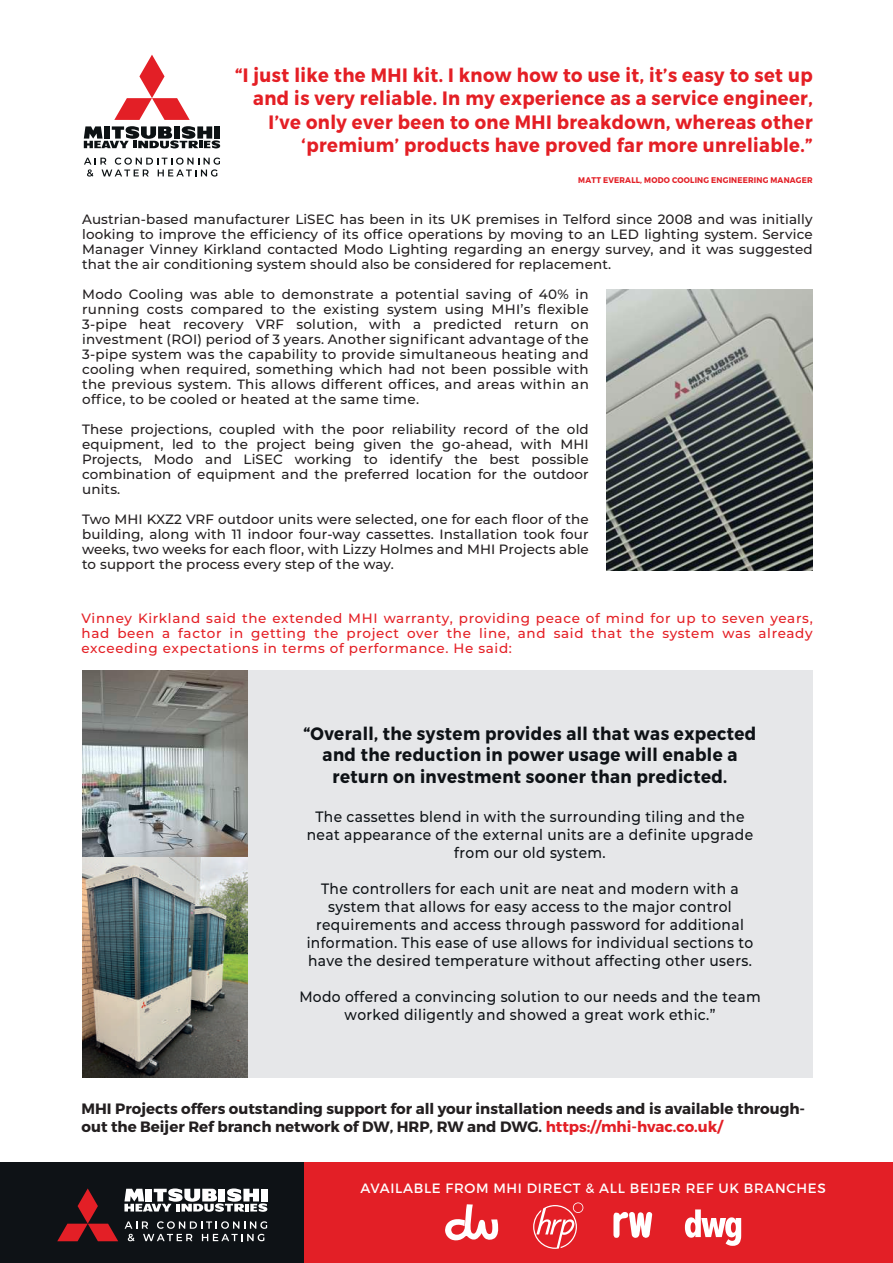
<style>
.page{position:relative;width:893px;height:1263px;background:#fff}
.page>*{position:absolute;margin:0;border:0;box-sizing:border-box;transform-origin:0 0}
.t1{font:700 19.35px/23.2px "Montserrat";letter-spacing:.025em;color:#e41f25;text-align:right;scale:.92 1}
.t2{font:700 18px/21.6px "Montserrat";letter-spacing:.025em;color:#0e1216;text-align:center;scale:.92 1}
.t3{font:500 15px/18px "Montserrat";letter-spacing:.025em;color:#0e1216;text-align:center;scale:.92 1}
.t4{font:700 15px/18px "Montserrat";color:#231f20}
.t5{font:500 13.5px/15px "Montserrat";letter-spacing:.01em;color:#231f20;text-align:justify}
.t6{font:500 13.5px/15px "Montserrat";letter-spacing:.05em;color:#e41f25;text-align:justify}
.t7{font:13.5px "Montserrat";letter-spacing:.05em;color:#fff}
.t8{font:700 8.25px "Montserrat";letter-spacing:.025em;color:#e31f26;scale:.92 1}
.s1{color:#e31f26}
</style>
<div class="page">
<svg style="left:84px;top:158px;width:136px;height:19px"></svg>
<svg style="left:84px;top:126px;width:136px;height:22px"></svg>
<svg style="left:114px;top:55px;width:76px;height:65px"></svg>
<div style="left:247px;top:670px;width:566px;height:407px;background:#e6e7e9"></div>
<div style="left:0;top:1163px;width:310px;height:100px;background:#0e1216"></div>
<svg style="left:125px;top:1221px;width:142px;height:20px"></svg>
<svg style="left:124px;top:1188px;width:143px;height:24px"></svg>
<svg style="left:57px;top:1188px;width:61px;height:53px"></svg>
<div style="left:305px;top:1163px;width:588px;height:100px;background:#e31f26"></div>
<svg style="left:533px;top:1202px;width:50px;height:47px"></svg>
<svg style="left:613px;top:1212px;width:40px;height:26px"></svg>
<svg style="left:685px;top:1209px;width:56px;height:37px"></svg>
<svg style="left:445px;top:1204px;width:53px;height:37px"></svg>
<img style="left:82px;top:670px;width:165px;height:187px">
<img style="left:606px;top:289px;width:207px;height:281px">
<img style="left:82px;top:857px;width:165px;height:220px">
<h1 class="t1" style="left:235px;top:64px;width:629px">“I just like the MHI kit. I know how to use it, it’s easy to set up and is very reliable. In my experience as a service engineer, I’ve only ever been to one MHI breakdown, whereas other ‘premium’ products have proved far more unreliable.”</h1>
<p class="t8" style="left:578px;top:174px;width:256px">MATT EVERALL, MODO COOLING ENGINEERING MANAGER</p>
<p class="t5" style="left:82px;top:212px;width:732px">Austrian-based manufacturer LiSEC has been in its UK premises in Telford since 2008 and was initially looking to improve the efficiency of its office operations by moving to an LED lighting system. Service Manager Vinney Kirkland contacted Modo Lighting regarding an energy survey, and it was suggested that the air conditioning system should also be considered for replacement.</p>
<p class="t5" style="left:82px;top:287px;width:508px">Modo Cooling was able to demonstrate a potential saving of 40% in running costs compared to the existing system using MHI’s flexible 3-pipe heat recovery VRF solution, with a predicted return on investment (ROI) period of 3 years. Another significant advantage of the 3-pipe system was the capability to provide simultaneous heating and cooling when required, something which had not been possible with the previous system. This allows different offices, and areas within an office, to be cooled or heated at the same time.</p>
<p class="t5" style="left:82px;top:422px;width:508px">These projections, coupled with the poor reliability record of the old equipment, led to the project being given the go-ahead, with MHI Projects, Modo and LiSEC working to identify the best possible combination of equipment and the preferred location for the outdoor units.</p>
<p class="t5" style="left:82px;top:512px;width:508px">Two MHI KXZ2 VRF outdoor units were selected, one for each floor of the building, along with 11 indoor four-way cassettes. Installation took four weeks, two weeks for each floor, with Lizzy Holmes and MHI Projects able to support the process every step of the way.</p>
<p class="t6" style="left:82px;top:610px;width:733px">Vinney Kirkland said the extended MHI warranty, providing peace of mind for up to seven years, had been a factor in getting the project over the line, and said that the system was already exceeding expectations in terms of performance. He said:</p>
<h2 class="t2" style="left:304px;top:723px;width:494px">“Overall, the system provides all that was expected and the reduction in power usage will enable a return on investment sooner than predicted.</h2>
<p class="t3" style="left:307px;top:807px;width:487px">The cassettes blend in with the surrounding tiling and the neat appearance of the external units are a definite upgrade from our old system.</p>
<p class="t3" style="left:307px;top:879px;width:487px">The controllers for each unit are neat and modern with a system that allows for easy access to the major control requirements and access through password for additional information. This ease of use allows for individual sections to have the desired temperature without affecting other users.</p>
<p class="t3" style="left:299px;top:987px;width:503px">Modo offered a convincing solution to our needs and the team worked diligently and showed a great work ethic.”</p>
<p class="t4" style="left:82px;top:1100px;width:725px">MHI Projects offers outstanding support for all your installation needs and is available through&shy;out the Beijer Ref branch network of DW, HRP, RW and DWG. <span class="s1">https://mhi-hvac.co.uk/</span></p>
<p class="t7" style="left:360px;top:1180px;width:467px">AVAILABLE FROM MHI DIRECT &amp; ALL BEIJER REF UK BRANCHES</p>
</div>
